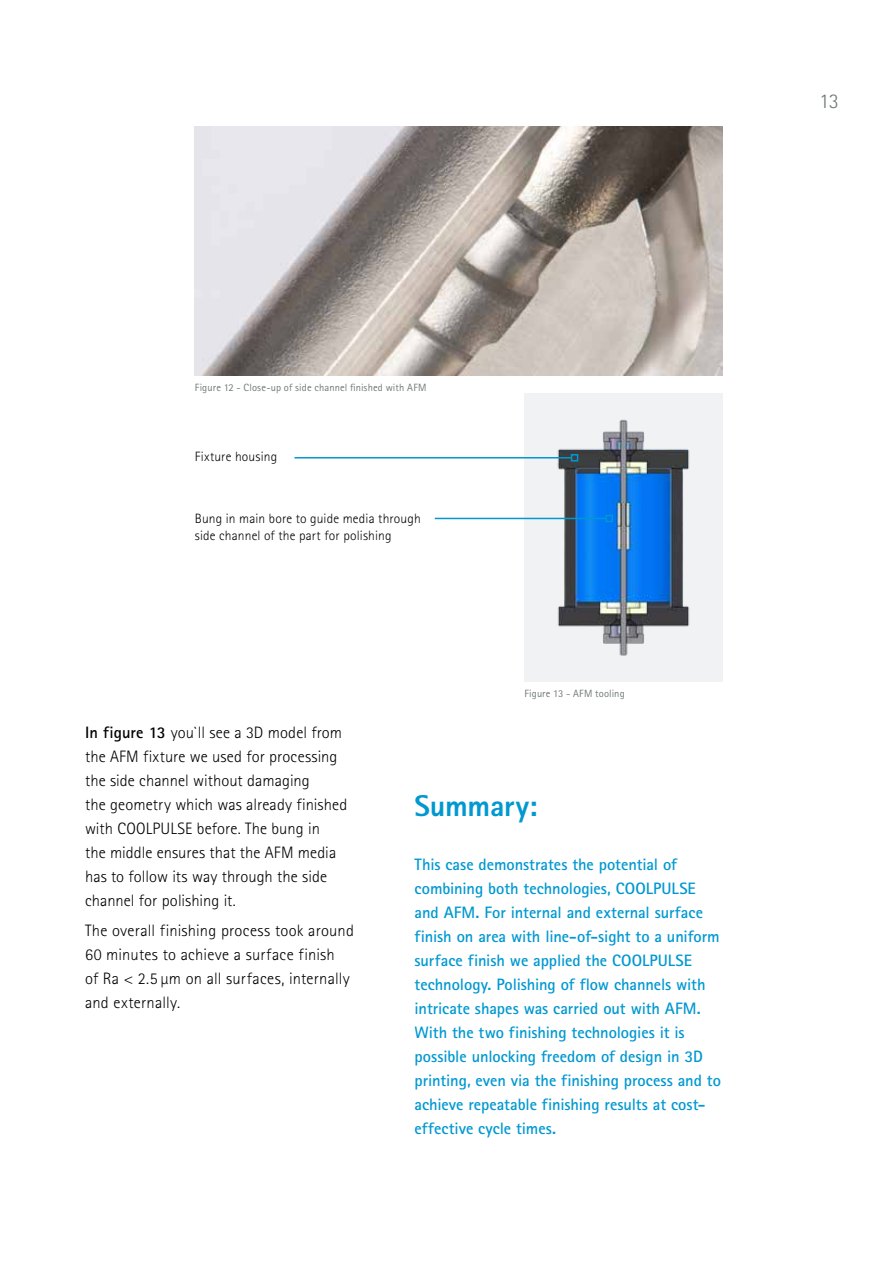
<style>
.page{position:relative;width:893px;height:1263px;background:#fff}
.page>*{position:absolute;margin:0;border:0;box-sizing:border-box;transform-origin:0 0}
.t1{font:800 30px "Rotis Sans Serif Pro";letter-spacing:-.01em;color:#0098d1}
.t2{font:300 21px "Rotis Sans Serif";color:#717879}
.t3{font:700 16.5px/24px "Rotis Sans Serif Pro";letter-spacing:-.005em;color:#0098d1}
.t4{font:300 16.5px/24px "Rotis Sans Serif";letter-spacing:.005em;color:#000}
.t5{font:300 13.5px/18px "Rotis Sans Serif";letter-spacing:.015em;color:#000}
.t6{font:10.5px "Rotis Sans Serif Pro";letter-spacing:.01em;color:#717879}
.s1{font-weight:700}
</style>
<div class="page">
<img style="left:195px;top:126px;width:528px;height:249px">
<div style="left:524px;top:393px;width:199px;height:288px;background:#f1f2f3"></div>
<img style="left:538px;top:419px;width:152px;height:237px">
<hr style="left:294px;top:457px;width:278px;height:1px;background:#0098d1">
<div style="left:571px;top:454px;width:7px;height:7px;border:2px solid #0098d1"></div>
<hr style="left:435px;top:518px;width:171px;height:1px;background:#0098d1">
<div style="left:605px;top:515px;width:8px;height:7px;border:2px solid #0098d1"></div>
<p class="t2" style="left:819px;top:89px;width:21px">13</p>
<p class="t6" style="left:195px;top:381px;width:233px">Figure 12 - Close-up of side channel finished with AFM</p>
<p class="t5" style="left:195px;top:448px;width:84px">Fixture housing</p>
<p class="t5" style="left:195px;top:509px;width:227px">Bung in main bore to guide media through side channel of the part for polishing</p>
<p class="t6" style="left:524px;top:687px;width:102px">Figure 13 - AFM tooling</p>
<p class="t4" style="left:85px;top:720px;width:264px"><span class="s1">In figure 13</span> you`ll see a 3D model from the AFM fixture we used for processing the side channel without damaging<br>the geometry which was already finished with COOLPULSE before. The bung in<br>the middle ensures that the AFM media has to follow its way through the side channel for polishing it.</p>
<p class="t4" style="left:85px;top:918px;width:270px">The overall finishing process took around 60 minutes to achieve a surface finish<br>of Ra &lt; 2.5 µm on all surfaces, internally and externally.</p>
<h1 class="t1" style="left:415px;top:787px;width:124px">Summary:</h1>
<p class="t3" style="left:415px;top:852px;width:308px">This case demonstrates the potential of combining both technologies, COOLPULSE and AFM. For internal and external surface finish on area with line-of-sight to a uniform surface finish we applied the COOLPULSE technology. Polishing of flow channels with intricate shapes was carried out with AFM.<br>With the two finishing technologies it is possible unlocking freedom of design in 3D printing, even via the finishing process and to achieve repeatable finishing results at cost&shy;effective cycle times.</p>
</div>
